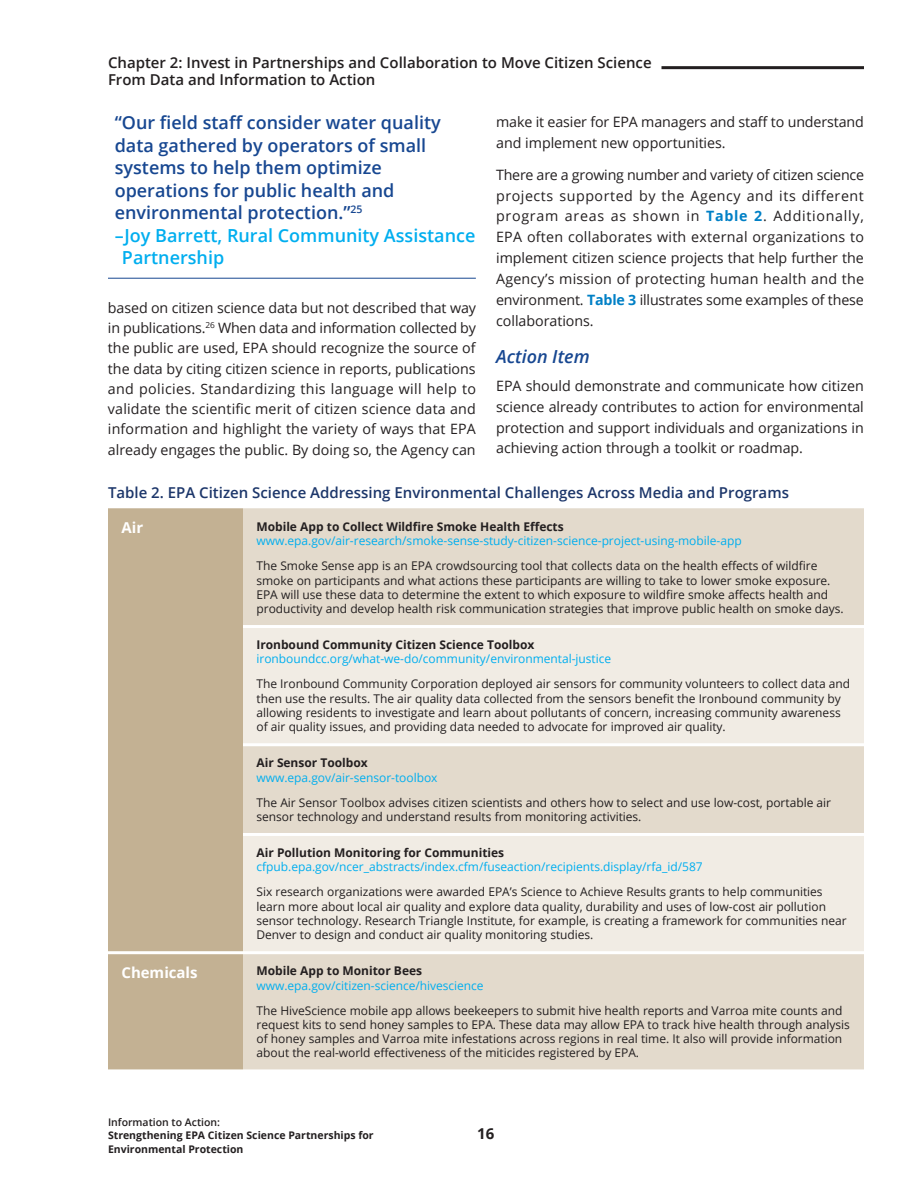
<style>
.page{position:relative;width:918px;height:1188px;background:#fff}
.page>*{position:absolute;margin:0;border:0;box-sizing:border-box;transform-origin:0 0}
.t1{font:600 18px "Open Sans";color:#174791}
.t2{font:600 18px "Open Sans";color:#00aeef}
.Head_03{font:italic 600 18px "Open Sans";color:#174791}
.t3{font:600 15px/16.5px "Open Sans";color:#231f20}
.Table_Call_out{font:600 15px "Open Sans";color:#1c366a}
.Body{font:700 15px "Open Sans";color:#fff}
.t4{font:700 15px "Open Sans";color:#231f20}
.Body-2{font:14.25px/20.9px "Open Sans";letter-spacing:-.005em;color:#231f20;text-align:justify}
.Body-3{font:12px/14.2px "Open Sans";letter-spacing:-.005em;color:#231f20}
.Body-4{font:12px/14.2px "Open Sans";letter-spacing:-.005em;color:#00aeef}
.t5{font:700 10.5px/13.5px "Open Sans";color:#231f20}
.t6{font:600 10.5px "Open Sans";color:#231f20}
.s1{font-weight:700;color:#0080c6}
.s2{font-weight:700;color:#231f20}
</style>
<div class="page">
<hr style="left:662px;top:66px;width:202px;height:3px;background:#231f20">
<div style="left:108px;top:508px;width:135px;height:561px;background:#c3b193"></div>
<div style="left:243px;top:508px;width:621px;height:561px;background:#e3dacc"></div>
<svg style="left:243px;top:628px;width:621px;height:323px;background:#ede7dd"></svg>
<hr style="left:243px;top:625px;width:621px;height:3px;background:#fff">
<hr style="left:243px;top:743px;width:621px;height:3px;background:#fff">
<hr style="left:243px;top:833px;width:621px;height:3px;background:#fff">
<hr style="left:108px;top:951px;width:135px;height:3px;background:#fff">
<hr style="left:243px;top:951px;width:621px;height:3px;background:#fff">
<hr style="left:108px;top:278px;width:368px;height:1px;background:#174791">
<p class="t3" style="left:108px;top:54px;width:545px">Chapter 2: Invest in Partnerships and Collaboration to Move Citizen Science<br>From Data and Information to Action</p>
<p class="t1" style="left:115px;top:110px;width:328px">“Our field staff consider water quality</p>
<p class="t1" style="left:115px;top:133px;width:313px">data gathered by operators of small</p>
<p class="t1" style="left:115px;top:155px;width:269px">systems to help them optimize</p>
<p class="t1" style="left:115px;top:178px;width:281px">operations for public health and</p>
<p class="t1" style="left:115px;top:200px;width:249px">environmental protection.”<sup>25</sup></p>
<p class="t2" style="left:115px;top:223px;width:362px">–Joy Barrett, Rural Community Assistance</p>
<p class="t2" style="left:122px;top:245px;width:104px">Partnership</p>
<p class="Body-2" style="left:108px;top:297px;width:370px;line-height:20.2px">based on citizen science data but not described that way in publications.<sup>26</sup> When data and information collected by the public are used, EPA should recognize the source of the data by citing citizen science in reports, publications and policies. Standardizing this language will help to validate the scientific merit of citizen science data and information and highlight the variety of ways that EPA already engages the public. By doing so, the Agency can</p>
<p class="Table_Call_out" style="left:108px;top:482px;width:682px">Table 2. EPA Citizen Science Addressing Environmental Challenges Across Media and Programs</p>
<p class="Body-2" style="left:496px;top:111px;width:369px">make it easier for EPA managers and staff to understand and implement new opportunities.</p>
<p class="Body-2" style="left:496px;top:164px;width:370px">There are a growing number and variety of citizen science projects supported by the Agency and its different program areas as shown in <span class="s1">Table 2</span>. Additionally, EPA often collaborates with external organizations to implement citizen science projects that help further the Agency’s mission of protecting human health and the environment. <span class="s1">Table 3</span> illustrates some examples of these collaborations.</p>
<p class="Head_03" style="left:496px;top:344px;width:95px">Action Item</p>
<p class="Body-2" style="left:496px;top:375px;width:369px">EPA should demonstrate and communicate how citizen science already contributes to action for environmental protection and support individuals and organizations in achieving action through a toolkit or roadmap.</p>
<p class="Body" style="left:122px;top:517px;width:23px">Air</p>
<p class="Body-4" style="left:256px;top:519px;width:487px"><span class="s2">Mobile App to Collect Wildfire Smoke Health Effects </span>www.epa.gov/air-research/smoke-sense-study-citizen-science-project-using-mobile-app</p>
<p class="Body-3" style="left:256px;top:558px;width:589px">The Smoke Sense app is an EPA crowdsourcing tool that collects data on the health effects of wildfire smoke on participants and what actions these participants are willing to take to lower smoke exposure.<br>EPA will use these data to determine the extent to which exposure to wildfire smoke affects health and productivity and develop health risk communication strategies that improve public health on smoke days.</p>
<p class="Body-4" style="left:256px;top:637px;width:356px"><span class="s2">Ironbound Community Citizen Science Toolbox </span>ironboundcc.org/what-we-do/community/environmental-justice</p>
<p class="Body-3" style="left:256px;top:677px;width:595px">The Ironbound Community Corporation deployed air sensors for community volunteers to collect data and then use the results. The air quality data collected from the sensors benefit the Ironbound community by allowing residents to investigate and learn about pollutants of concern, increasing community awareness of air quality issues, and providing data needed to advocate for improved air quality.</p>
<p class="Body-4" style="left:256px;top:756px;width:183px"><span class="s2">Air Sensor Toolbox </span>www.epa.gov/air-sensor-toolbox</p>
<p class="Body-3" style="left:256px;top:795px;width:576px">The Air Sensor Toolbox advises citizen scientists and others how to select and use low-cost, portable air sensor technology and understand results from monitoring activities.</p>
<p class="Body-4" style="left:256px;top:845px;width:448px"><span class="s2">Air Pollution Monitoring for Communities </span>cfpub.epa.gov/ncer_abstracts/index.cfm/fuseaction/recipients.display/rfa_id/587</p>
<p class="Body-3" style="left:256px;top:885px;width:592px">Six research organizations were awarded EPA’s Science to Achieve Results grants to help communities learn more about local air quality and explore data quality, durability and uses of low-cost air pollution sensor technology. Research Triangle Institute, for example, is creating a framework for communities near Denver to design and conduct air quality monitoring studies.</p>
<p class="Body" style="left:122px;top:962px;width:78px">Chemicals</p>
<p class="Body-4" style="left:256px;top:964px;width:229px"><span class="s2">Mobile App to Monitor Bees </span>www.epa.gov/citizen-science/hivescience</p>
<p class="Body-3" style="left:256px;top:1003px;width:595px">The HiveScience mobile app allows beekeepers to submit hive health reports and Varroa mite counts and request kits to send honey samples to EPA. These data may allow EPA to track hive health through analysis of honey samples and Varroa mite infestations across regions in real time. It also will provide information about the real-world effectiveness of the miticides registered by EPA.</p>
<p class="t6" style="left:108px;top:1115px;width:114px">Information to Action:</p>
<p class="t5" style="left:108px;top:1128px;width:267px">Strengthening EPA Citizen Science Partnerships for<br>Environmental Protection</p>
<p class="t4" style="left:477px;top:1123px;width:19px">16</p>
</div>
